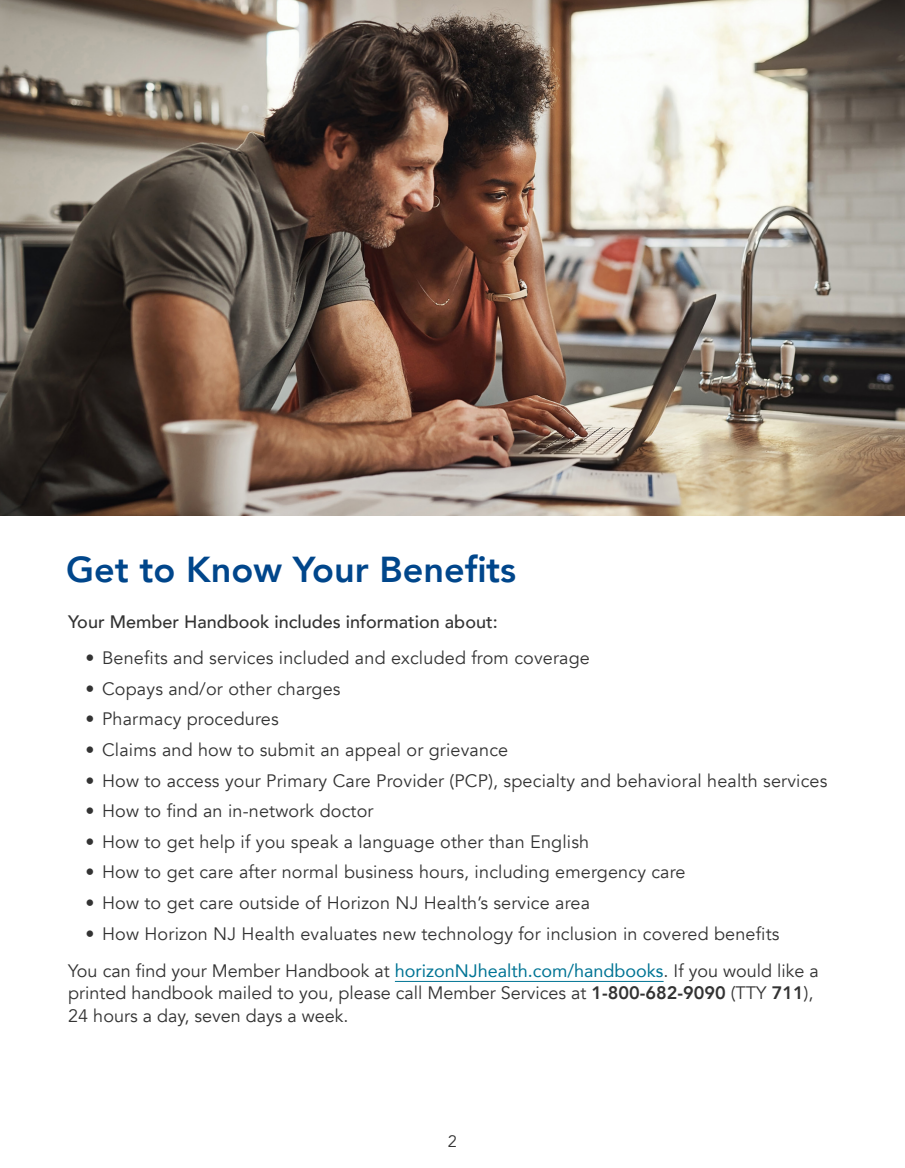
<style>
.page{position:relative;width:905px;height:1168px;background:#fff}
.page>*{position:absolute;margin:0;border:0;box-sizing:border-box;transform-origin:0 0}
.Headline1__H1{font:800 36px "Avenir";color:#00468b}
.Bulleted_Text{font:18px "Avenir";letter-spacing:.01em;color:#333}
.Body_Text{font:18px/22.5px "Avenir";color:#333}
.Body_Text-2{font:500 18px "Avenir";color:#333}
.t1{font:16.5px "Avenir";color:#333}
.s1{color:#007494}
.s2{font-weight:800}
</style>
<div class="page">
<img style="left:0;top:0;width:904px;height:516px">
<hr style="left:395px;top:981px;width:268px;height:1px;background:#007494">
<h1 class="Headline1__H1" style="left:66px;top:541px;width:451px">Get to Know Your Benefits</h1>
<p class="Body_Text-2" style="left:68px;top:606px;width:431px">Your Member Handbook includes information about:</p>
<p class="Bulleted_Text" style="left:86px;top:647px;width:506px">• Benefits and services included and excluded from coverage</p>
<p class="Bulleted_Text" style="left:86px;top:678px;width:256px">• Copays and/or other charges</p>
<p class="Bulleted_Text" style="left:86px;top:708px;width:195px">• Pharmacy procedures</p>
<p class="Bulleted_Text" style="left:86px;top:739px;width:424px">• Claims and how to submit an appeal or grievance</p>
<p class="Bulleted_Text" style="left:86px;top:769px;width:743px">• How to access your Primary Care Provider (PCP), specialty and behavioral health services</p>
<p class="Bulleted_Text" style="left:86px;top:800px;width:289px">• How to find an in-network doctor</p>
<p class="Bulleted_Text" style="left:86px;top:831px;width:505px">• How to get help if you speak a language other than English</p>
<p class="Bulleted_Text" style="left:86px;top:861px;width:601px">• How to get care after normal business hours, including emergency care</p>
<p class="Bulleted_Text" style="left:86px;top:892px;width:506px">• How to get care outside of Horizon NJ Health’s service area</p>
<p class="Bulleted_Text" style="left:86px;top:922px;width:695px">• How Horizon NJ Health evaluates new technology for inclusion in covered benefits</p>
<p class="Body_Text" style="left:68px;top:960px;width:752px">You can find your Member Handbook at <span class="s1">horizonNJhealth.com/handbooks</span>. If you would like a printed handbook mailed to you, please call Member Services at <span class="s2">1-800-682-9090</span> (TTY <span class="s2">711</span>),<br>24 hours a day, seven days a week.</p>
<p class="t1" style="left:448px;top:1132px;width:11px">2</p>
</div>
